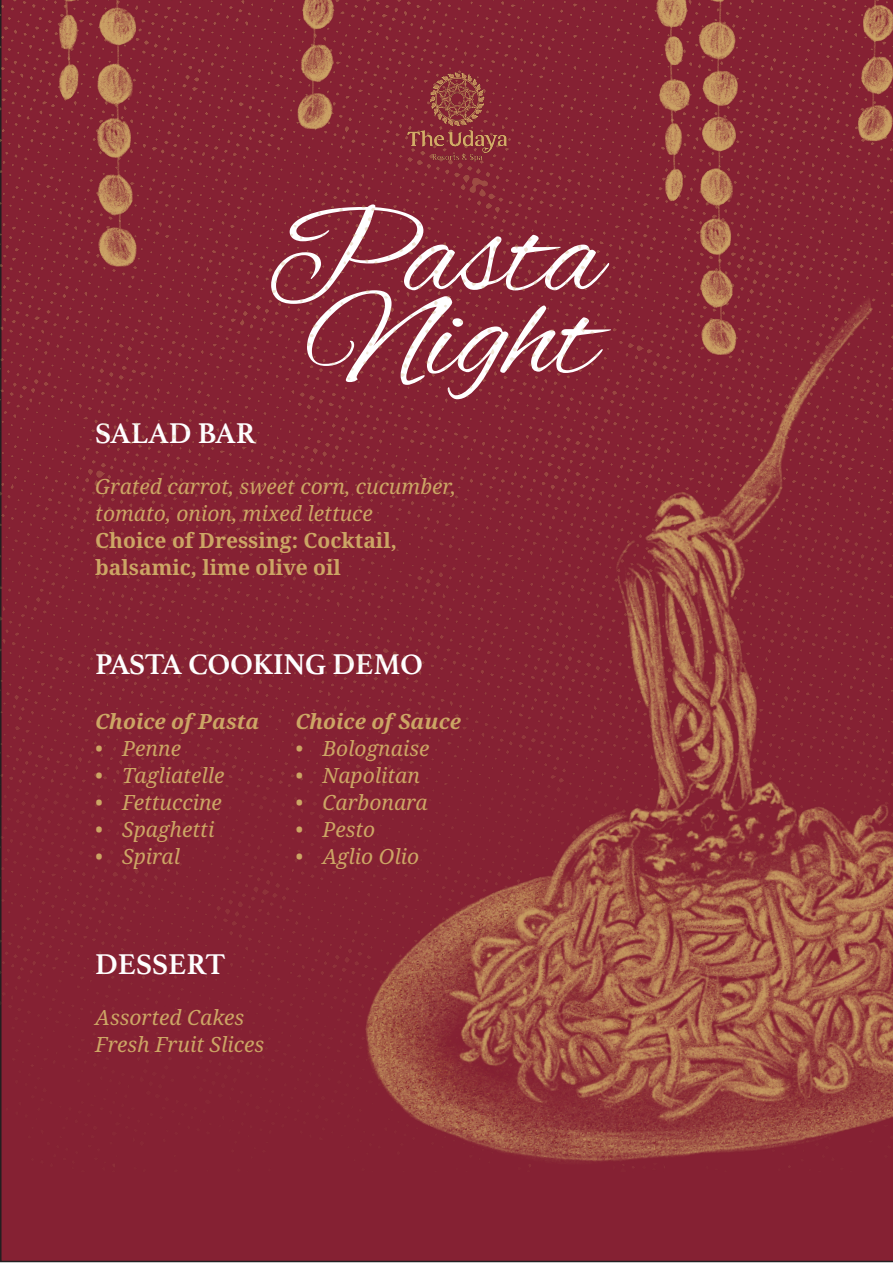
<style>
.page{position:relative;width:893px;height:1263px;background:#fff}
.page>*{position:absolute;margin:0;border:0;box-sizing:border-box;transform-origin:0 0}
.t1{font:132px "Alex Brush";color:#fff}
.t2{font:700 30px "Athelas";color:#fff}
.t3{font:italic 21px/27px "Noto Serif";color:#cca665}
.t4{font:700 21px/27px "Noto Serif";color:#cca665}
.t5{font:italic 700 21px "Noto Serif";color:#cca665}
</style>
<div class="page">
<div style="left:0;top:1171px;width:893px;height:92px;background:#852133"></div>
<img style="left:0;top:617px;width:893px;height:554px">
<img style="left:408px;top:464px;width:485px;height:213px">
<img style="left:0;top:0;width:672px;height:617px">
<img style="left:366px;top:0;width:527px;height:464px">
<p class="t1" style="left:265px;top:181px;width:336px">Pasta</p>
<p class="t1" style="left:307px;top:263px;width:291px">Night</p>
<p class="t2" style="left:95px;top:409px;width:163px">SALAD BAR</p>
<p class="t3" style="left:95px;top:473px;width:362px">Grated carrot, sweet corn, cucumber, tomato, onion, mixed lettuce</p>
<p class="t4" style="left:95px;top:527px;width:303px">Choice of Dressing: Cocktail, balsamic, lime olive oil</p>
<p class="t2" style="left:95px;top:640px;width:329px">PASTA COOKING DEMO</p>
<p class="t5" style="left:95px;top:707px;width:166px">Choice of Pasta</p>
<p class="t3" style="left:95px;top:736px;width:87px">• Penne</p>
<p class="t3" style="left:95px;top:763px;width:131px">• Tagliatelle</p>
<p class="t3" style="left:95px;top:790px;width:128px">• Fettuccine</p>
<p class="t3" style="left:95px;top:817px;width:121px">• Spaghetti</p>
<p class="t3" style="left:95px;top:844px;width:86px">• Spiral</p>
<p class="t5" style="left:295px;top:707px;width:167px">Choice of Sauce</p>
<p class="t3" style="left:295px;top:736px;width:136px">• Bolognaise</p>
<p class="t3" style="left:295px;top:763px;width:126px">• Napolitan</p>
<p class="t3" style="left:295px;top:790px;width:134px">• Carbonara</p>
<p class="t3" style="left:295px;top:817px;width:81px">• Pesto</p>
<p class="t3" style="left:295px;top:844px;width:125px">• Aglio Olio</p>
<p class="t2" style="left:95px;top:940px;width:132px">DESSERT</p>
<p class="t3" style="left:95px;top:1004px;width:150px">Assorted Cakes</p>
<p class="t3" style="left:95px;top:1031px;width:170px">Fresh Fruit Slices</p>
</div>
